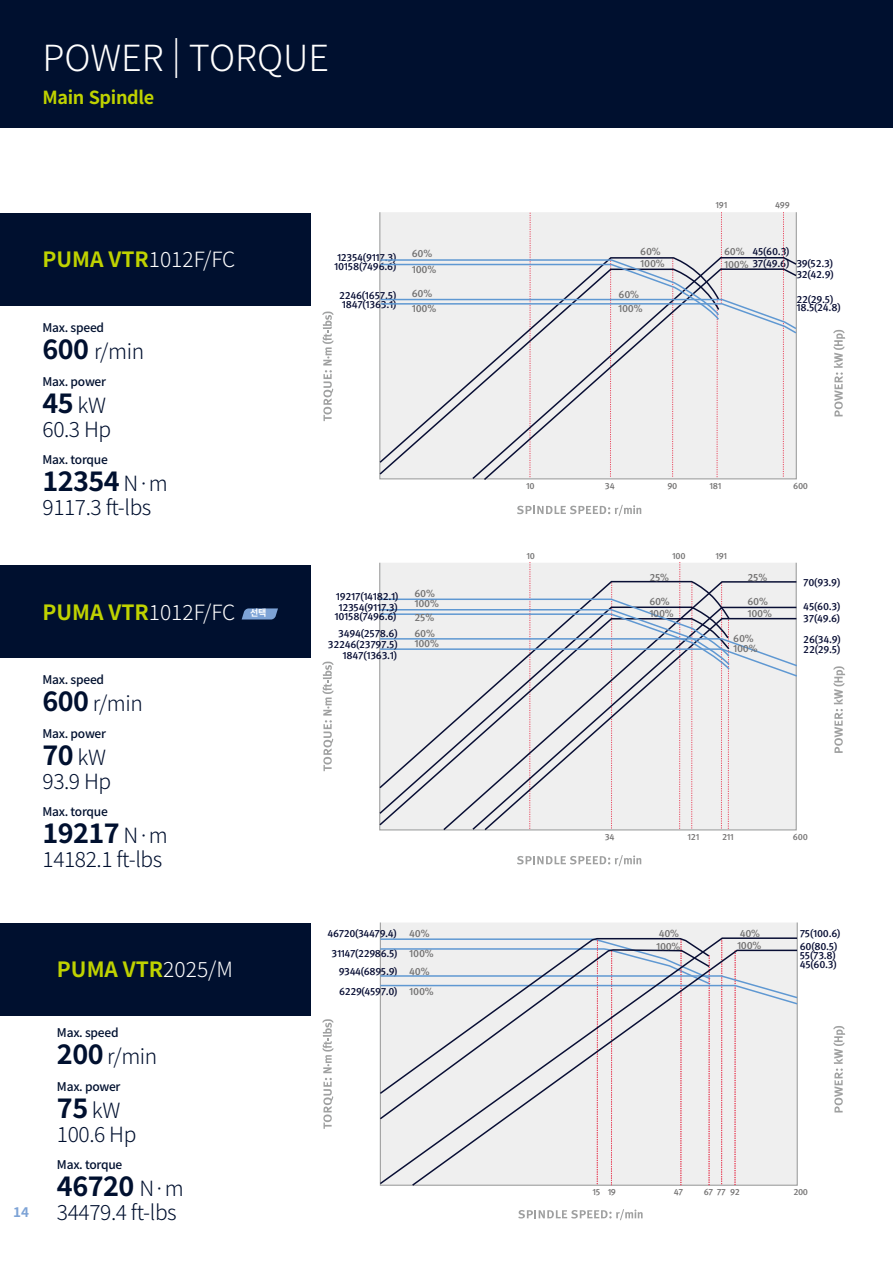
<style>
.page{position:relative;width:893px;height:1263px;background:#fff}
.page>*{position:absolute;margin:0;border:0;box-sizing:border-box;transform-origin:0 0}
.t1{font:300 36px "Noto Sans KR";color:#fff}
.t2{font:700 27px "Noto Sans KR";letter-spacing:-.02em;color:#00102f}
.t3{font:300 21px "Noto Sans KR";letter-spacing:-.02em;color:#00102f}
.t4{font:300 21px "Noto Sans KR";color:#fff}
.t5{font:700 21px "Noto Sans KR";color:#bfd200}
.t6{font:700 18px "Noto Sans KR";letter-spacing:-.02em;color:#bfd200}
.t7{font:700 13.5px "Noto Sans KR";color:#7da3d6}
.t8{font:500 12px "Noto Sans KR";letter-spacing:-.02em;color:#00102f}
.t9{font:500 10.5px/11.1px "Doosan Meta Pro";letter-spacing:-.025em;color:#080e34}
.t10{font:500 10.5px/15.5px "Doosan Meta Pro";letter-spacing:-.025em;color:#727171}
.t11{font:500 9px "Doosan Meta Pro";letter-spacing:-.025em;color:#727171}
.t12{font:700 9px "Noto Sans KR";color:#fff}
.s1{font-weight:700;color:#bfd200}
.s2{font-weight:700;font-size:27px}
.s3{font-weight:300;font-size:21px}
.s4{font-weight:300;color:#fff}
.s5{color:#727171}
</style>
<div class="page">
<hr style="left:892px;top:562px;width:1px;height:92px;background:#00102f">
<div style="left:0;top:0;width:893px;height:128px;background:#00102f"></div>
<div style="left:0;top:213px;width:310px;height:92px;background:#00102f"></div>
<div style="left:0;top:565px;width:310px;height:92px;background:#00102f"></div>
<svg style="left:242px;top:608px;width:36px;height:11px"></svg>
<div style="left:0;top:923px;width:310px;height:92px;background:#00102f"></div>
<div style="left:380px;top:922px;width:418px;height:264px;background:#efefef"></div>
<svg style="left:517px;top:505px;width:124px;height:11px"></svg>
<svg style="left:517px;top:855px;width:124px;height:11px"></svg>
<svg style="left:379px;top:212px;width:418px;height:266px"></svg>
<svg style="left:379px;top:562px;width:418px;height:267px"></svg>
<svg style="left:379px;top:937px;width:419px;height:249px"></svg>
<svg style="left:410px;top:949px;width:388px;height:237px"></svg>
<svg style="left:518px;top:1209px;width:125px;height:11px"></svg>
<svg style="left:322px;top:312px;width:12px;height:109px"></svg>
<svg style="left:833px;top:330px;width:12px;height:86px"></svg>
<svg style="left:322px;top:662px;width:12px;height:109px"></svg>
<svg style="left:833px;top:666px;width:12px;height:87px"></svg>
<svg style="left:322px;top:1019px;width:12px;height:110px"></svg>
<svg style="left:833px;top:1026px;width:12px;height:86px"></svg>
<h1 class="t1" style="left:43px;top:38px;width:288px">POWER | TORQUE</h1>
<h3 class="t6" style="left:43px;top:87px;width:113px">Main Spindle</h3>
<h3 class="t4" style="left:43px;top:248px;width:194px"><span class="s1">PUMA VTR</span>1012F/FC</h3>
<p class="t8" style="left:43px;top:321px;width:63px">Max. speed</p>
<h3 class="t3" style="left:43px;top:340px;width:103px"><span class="s2">600</span> r/min</h3>
<p class="t8" style="left:43px;top:375px;width:65px">Max. power</p>
<h2 class="t2" style="left:43px;top:388px;width:65px">45 <span class="s3">kW</span></h2>
<h3 class="t3" style="left:43px;top:418px;width:70px">60.3 Hp</h3>
<p class="t8" style="left:43px;top:453px;width:67px">Max. torque</p>
<h2 class="t2" style="left:43px;top:466px;width:127px">12354 <span class="s3">N·m</span></h2>
<h3 class="t3" style="left:43px;top:496px;width:110px">9117.3 ft-lbs</h3>
<h3 class="t4" style="left:43px;top:600px;width:194px"><span class="s1">PUMA VTR</span>1012F/FC</h3>
<p class="t12" style="left:250px;top:608px;width:18px">선택</p>
<p class="t8" style="left:43px;top:673px;width:63px">Max. speed</p>
<h3 class="t3" style="left:43px;top:691px;width:102px"><span class="s2">600</span> r/min</h3>
<p class="t8" style="left:43px;top:727px;width:65px">Max. power</p>
<h2 class="t2" style="left:43px;top:740px;width:65px">70 <span class="s3">kW</span></h2>
<h3 class="t3" style="left:43px;top:769px;width:70px">93.9 Hp</h3>
<p class="t8" style="left:43px;top:805px;width:67px">Max. torque</p>
<h2 class="t2" style="left:43px;top:818px;width:127px">19217 <span class="s3">N·m</span></h2>
<h3 class="t3" style="left:43px;top:847px;width:121px">14182.1 ft-lbs</h3>
<p class="t7" style="left:13px;top:1205px;width:17px">14</p>
<h3 class="t5" style="left:57px;top:958px;width:178px">PUMA VTR<span class="s4">2025/M</span></h3>
<p class="t8" style="left:57px;top:1026px;width:63px">Max. speed</p>
<h3 class="t3" style="left:57px;top:1044px;width:102px"><span class="s2">200</span> r/min</h3>
<p class="t8" style="left:57px;top:1080px;width:65px">Max. power</p>
<h2 class="t2" style="left:57px;top:1093px;width:65px">75 <span class="s3">kW</span></h2>
<h3 class="t3" style="left:57px;top:1122px;width:81px">100.6 Hp</h3>
<p class="t8" style="left:57px;top:1158px;width:67px">Max. torque</p>
<h2 class="t2" style="left:57px;top:1171px;width:128px">46720 <span class="s3">N·m</span></h2>
<h3 class="t3" style="left:57px;top:1200px;width:121px">34479.4 ft-lbs</h3>
<p class="t11" style="left:715px;top:200px;width:13px">191</p>
<p class="t11" style="left:775px;top:200px;width:16px">499</p>
<p class="t9" style="left:334px;top:254px;width:64px;line-height:8.1px">12354(9117.3)<br>10158(7496.6)</p>
<p class="t9" style="left:339px;top:291px;width:59px;line-height:9.4px">2246(1657.5)<br>1847(1363.1)</p>
<p class="t10" style="left:412px;top:246px;width:22px">60%</p>
<p class="t10" style="left:412px;top:261px;width:26px">100%</p>
<p class="t10" style="left:412px;top:285px;width:22px">60%</p>
<p class="t10" style="left:412px;top:300px;width:26px">100%</p>
<p class="t9" style="left:724px;top:245px;width:67px;line-height:12.3px;text-align:right">45(60.3)<br><span class="s5">100%</span> 37(49.6)</p>
<p class="t10" style="left:640px;top:244px;width:22px">60%</p>
<p class="t10" style="left:724px;top:244px;width:22px">60%</p>
<p class="t9" style="left:796px;top:258px;width:38px">39(52.3)</p>
<p class="t9" style="left:796px;top:294px;width:38px">22(29.5)</p>
<p class="t9" style="left:796px;top:302px;width:46px">18.5(24.8)</p>
<p class="t10" style="left:640px;top:256px;width:26px">100%</p>
<p class="t9" style="left:796px;top:268px;width:39px">32(42.9)</p>
<p class="t10" style="left:619px;top:286px;width:22px">60%</p>
<p class="t10" style="left:618px;top:301px;width:26px">100%</p>
<p class="t11" style="left:526px;top:480px;width:10px">10</p>
<p class="t11" style="left:605px;top:480px;width:11px">34</p>
<p class="t11" style="left:667px;top:480px;width:12px">90</p>
<p class="t11" style="left:709px;top:480px;width:14px">181</p>
<p class="t11" style="left:793px;top:480px;width:17px">600</p>
<p class="t11" style="left:527px;top:550px;width:10px">10</p>
<p class="t11" style="left:672px;top:550px;width:15px">100</p>
<p class="t11" style="left:715px;top:550px;width:13px">191</p>
<p class="t9" style="left:336px;top:590px;width:64px">19217(14182.1)</p>
<p class="t9" style="left:338px;top:602px;width:61px">12354(9117.3)</p>
<p class="t9" style="left:328px;top:628px;width:71px;text-align:right">3494(2578.6)<br>32246(23797.5)<br>1847(1363.1)</p>
<p class="t9" style="left:334px;top:611px;width:64px">10158(7496.6)</p>
<p class="t10" style="left:414px;top:586px;width:22px">60%</p>
<p class="t10" style="left:414px;top:610px;width:22px">25%<br>60%</p>
<p class="t10" style="left:414px;top:636px;width:26px">100%</p>
<p class="t10" style="left:414px;top:596px;width:26px">100%</p>
<p class="t10" style="left:649px;top:570px;width:21px">25%</p>
<p class="t10" style="left:649px;top:606px;width:26px">100%</p>
<p class="t10" style="left:649px;top:594px;width:22px">60%</p>
<p class="t10" style="left:747px;top:570px;width:21px">25%</p>
<p class="t10" style="left:747px;top:606px;width:26px">100%</p>
<p class="t10" style="left:747px;top:594px;width:22px">60%</p>
<p class="t10" style="left:733px;top:634px;width:26px;line-height:9.9px">60%<br>100%</p>
<p class="t9" style="left:803px;top:577px;width:38px">70(93.9)</p>
<p class="t9" style="left:803px;top:601px;width:39px;line-height:11.6px">45(60.3)<br>37(49.6)</p>
<p class="t9" style="left:803px;top:635px;width:39px;line-height:9.9px">26(34.9)<br>22(29.5)</p>
<p class="t11" style="left:605px;top:831px;width:11px">34</p>
<p class="t11" style="left:793px;top:831px;width:17px">600</p>
<p class="t11" style="left:687px;top:831px;width:13px">121</p>
<p class="t11" style="left:722px;top:831px;width:13px">211</p>
<p class="t9" style="left:327px;top:924px;width:72px;line-height:19.8px;text-align:center">46720(34479.4)<br>31147(22986.5)</p>
<p class="t9" style="left:339px;top:962px;width:60px;line-height:19.5px">9344(6895.9)<br>6229(4597.0)</p>
<p class="t10" style="left:409px;top:924px;width:26px;line-height:19.8px">40%<br>100%</p>
<p class="t10" style="left:737px;top:928px;width:26px;line-height:11.6px">40%<br>100%</p>
<p class="t10" style="left:656px;top:927px;width:26px;line-height:13px">40%<br>100%</p>
<p class="t10" style="left:409px;top:964px;width:22px">40%</p>
<p class="t10" style="left:409px;top:983px;width:26px">100%</p>
<p class="t9" style="left:800px;top:927px;width:42px;line-height:12.6px">75(100.6)<br>60(80.5)</p>
<p class="t9" style="left:800px;top:951px;width:39px;line-height:9.3px">55(73.8)<br>45(60.3)</p>
<p class="t11" style="left:593px;top:1186px;width:25px">15 19</p>
<p class="t11" style="left:674px;top:1186px;width:11px">47</p>
<p class="t11" style="left:704px;top:1186px;width:38px">67 77 92</p>
<p class="t11" style="left:794px;top:1186px;width:16px">200</p>
</div>
